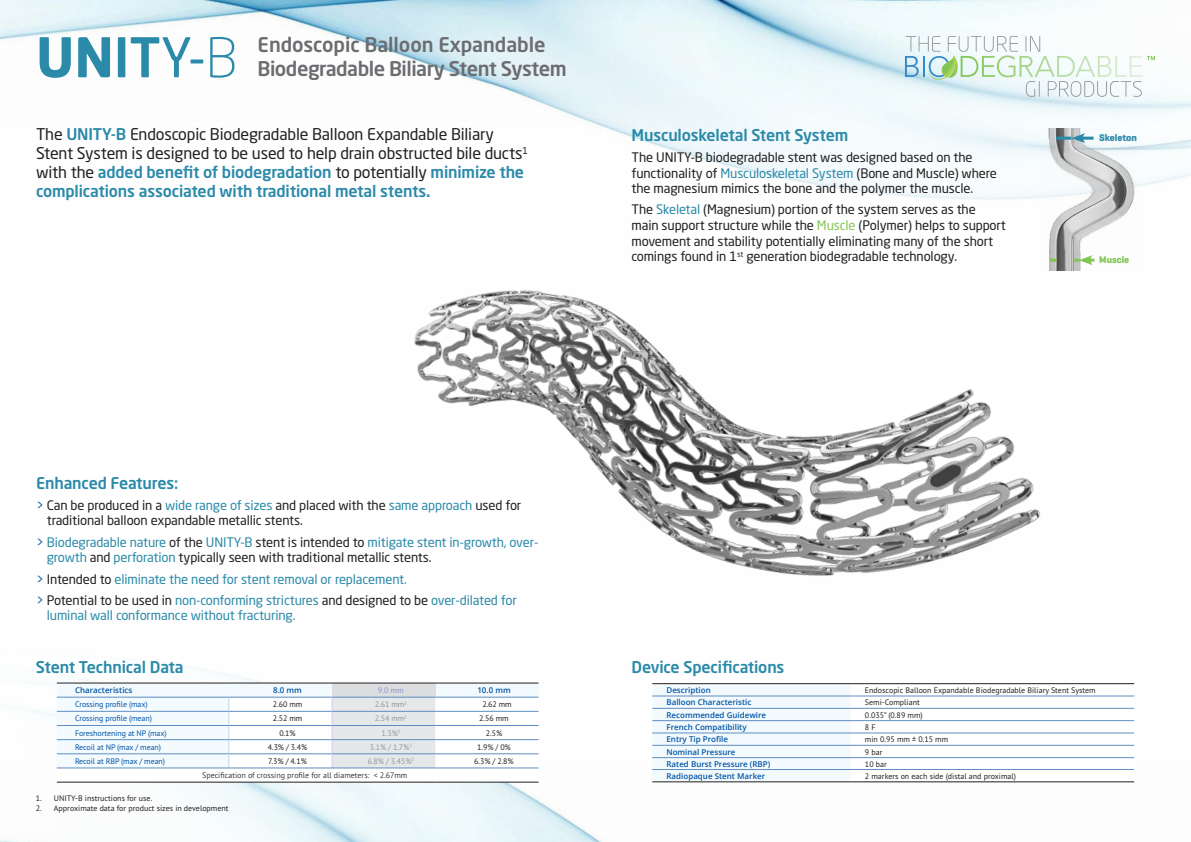
<style>
.page{position:relative;width:1191px;height:842px;background:#fff}
.page>*{position:absolute;margin:0;border:0;box-sizing:border-box;transform-origin:0 0}
.t1{font:700 54px "Neo Sans W1 G";color:#2b8aa9}
.t2{font:500 20px/24px "Neo Sans W1 G";letter-spacing:-.025em;color:#6c6d70}
.t3{font:16px/19.2px "Neo Sans W1 G";letter-spacing:-.01em;color:#231f20}
.t4{font:500 16px "Neo Sans W1 G";letter-spacing:-.01em;color:#2b8aa9}
.t5{font:13px/15.6px "Neo Sans W1 G";letter-spacing:-.01em;color:#231f20}
.t6{font:13px/15.6px "Neo Sans W1 G";letter-spacing:-.01em;color:#2b8aa9}
.t7{font:700 9.9px "Geogrotesque";color:#2b8aa9}
.t8{font:700 9.9px "Geogrotesque";color:#83c555}
.t9{font:8px "PT Sans Pro";color:#231f20}
.t10{font:600 8px "Open Sans";color:#0154a6}
.t11{font:8px "PT Sans Pro";letter-spacing:-.01em;color:#0154a6}
.t12{font:300 8px "PT Sans Pro";color:#231f20}
.t13{font:8px "PT Sans Pro";letter-spacing:-.01em;color:#939598}
.t14{font:8px "PT Sans Pro";color:#8393ca}
.s1{font-weight:500}
.s2{font-weight:400}
.s3{font-weight:300}
.s4{font-weight:500;color:#2b8aa9}
.s5{font-weight:700;color:#2b8aa9}
.s6{color:#2b8aa9}
.s7{color:#83c555}
.s8{color:#0154a6}
.s9{color:#231f20}
</style>
<div class="page">
<img style="left:0;top:0;width:1191px;height:271px">
<img style="left:0;top:668px;width:1135px;height:174px">
<img style="left:377px;top:261px;width:699px;height:315px">
<svg style="left:905px;top:36px;width:250px;height:61px"></svg>
<img style="left:1043px;top:128px;width:94px;height:142px">
<svg style="left:1073px;top:255px;width:21px;height:10px"></svg>
<svg style="left:1050px;top:259px;width:6px;height:3px"></svg>
<hr style="left:1079px;top:137px;width:14px;height:3px;background:#2b8aa9">
<svg style="left:1071px;top:133px;width:14px;height:10px"></svg>
<hr style="left:1056px;top:137px;width:15px;height:3px;background:#2b8aa9">
<svg style="left:57px;top:769px;width:481px;height:13px"></svg>
<svg style="left:57px;top:683px;width:481px;height:85px"></svg>
<hr style="left:57px;top:768px;width:172px;height:1px;background:#5d8dc0">
<hr style="left:229px;top:768px;width:103px;height:1px;background:#5d8dc0">
<hr style="left:332px;top:768px;width:103px;height:1px;background:#5d8dc0">
<hr style="left:435px;top:768px;width:103px;height:1px;background:#5d8dc0">
<hr style="left:57px;top:782px;width:172px;height:1px;background:#231f20">
<hr style="left:229px;top:782px;width:103px;height:1px;background:#231f20">
<hr style="left:332px;top:782px;width:103px;height:1px;background:#231f20">
<hr style="left:435px;top:782px;width:103px;height:1px;background:#231f20">
<svg style="left:652px;top:684px;width:482px;height:97px"></svg>
<hr style="left:652px;top:683px;width:198px;height:1px;background:#231f20">
<hr style="left:850px;top:683px;width:284px;height:1px;background:#231f20">
<hr style="left:652px;top:696px;width:198px;height:1px;background:#5d8dc0">
<hr style="left:652px;top:708px;width:198px;height:1px;background:#5d8dc0">
<hr style="left:652px;top:720px;width:198px;height:1px;background:#5d8dc0">
<hr style="left:652px;top:733px;width:198px;height:1px;background:#5d8dc0">
<hr style="left:652px;top:745px;width:198px;height:1px;background:#5d8dc0">
<hr style="left:652px;top:757px;width:198px;height:1px;background:#5d8dc0">
<hr style="left:850px;top:696px;width:284px;height:1px;background:#5d8dc0">
<hr style="left:850px;top:708px;width:284px;height:1px;background:#5d8dc0">
<hr style="left:850px;top:720px;width:284px;height:1px;background:#5d8dc0">
<hr style="left:850px;top:733px;width:284px;height:1px;background:#5d8dc0">
<hr style="left:850px;top:745px;width:284px;height:1px;background:#5d8dc0">
<hr style="left:850px;top:757px;width:284px;height:1px;background:#5d8dc0">
<hr style="left:652px;top:769px;width:198px;height:1px;background:#5d8dc0">
<hr style="left:850px;top:769px;width:284px;height:1px;background:#5d8dc0">
<hr style="left:652px;top:781px;width:198px;height:1px;background:#231f20">
<hr style="left:850px;top:781px;width:284px;height:1px;background:#231f20">
<h1 class="t1" style="left:36px;top:23px;width:203px">UN<span class="s1">IT</span><span class="s2">Y-</span><span class="s3">B</span></h1>
<h2 class="t2" style="left:258px;top:32px;width:311px">Endoscopic Balloon Expandable<br>Biodegradable Biliary Stent System</h2>
<p class="t3" style="left:36px;top:124px;width:493px">The <span class="s4">UNITY-B</span> Endoscopic Biodegradable Balloon Expandable Biliary Stent System is designed to be used to help drain obstructed bile ducts<sup>1 </sup>with the <span class="s4">added benefit of biodegradation</span> to potentially <span class="s4">minimize the complications associated with traditional metal stents</span><span class="s5">.</span></p>
<p class="t4" style="left:631px;top:125px;width:218px">Musculoskeletal Stent System</p>
<p class="t5" style="left:631px;top:149px;width:367px">The UNITY-B biodegradable stent was designed based on the functionality of <span class="s6">Musculoskeletal System</span> (Bone and Muscle) where the magnesium mimics the bone and the polymer the muscle.</p>
<p class="t5" style="left:631px;top:202px;width:376px">The <span class="s6">Skeletal</span> (Magnesium) portion of the system serves as the main support structure while the <span class="s7">Muscle</span> (Polymer) helps to support movement and stability potentially eliminating many of the short comings found in 1<sup>st</sup> generation biodegradable technology.</p>
<p class="t7" style="left:1099px;top:131px;width:39px">Skeleton</p>
<p class="t8" style="left:1099px;top:254px;width:32px">Muscle</p>
<p class="t4" style="left:36px;top:472px;width:144px">Enhanced Features:</p>
<p class="t5" style="left:47px;top:497px;width:476px;text-indent:-11px"><span class="s8">&gt;</span> Can be produced in a <span class="s6">wide range of sizes</span> and placed with the <span class="s6">same approach</span> used for traditional balloon expandable metallic stents.</p>
<p class="t6" style="left:47px;top:534px;width:493px;text-indent:-11px"><span class="s8">&gt;</span> Biodegradable nature <span class="s9">of the</span> UNITY-B <span class="s9">stent is intended to</span> mitigate stent in-growth, over&shy;growth <span class="s9">and</span> perforation <span class="s9">typically seen with traditional metallic stents.</span></p>
<p class="t6" style="left:36px;top:568px;width:482px;line-height:21.3px"><span class="s8">&gt;</span> <span class="s9">Intended to</span> eliminate the need for stent removal or replacement.<br><span class="s8">&gt;</span> <span class="s9">Potential to be used in</span> non-conforming strictures <span class="s9">and designed to be</span> over-dilated for</p>
<p class="t6" style="left:47px;top:608px;width:250px">luminal wall conformance without fracturing.</p>
<p class="t4" style="left:36px;top:657px;width:149px">Stent Technical Data</p>
<p class="t10" style="left:75px;top:685px;width:59px">Characteristics</p>
<p class="t10" style="left:273px;top:685px;width:30px">8.0 mm</p>
<p class="t14" style="left:378px;top:685px;width:27px">9.0 mm</p>
<p class="t10" style="left:477px;top:685px;width:35px">10.0 mm</p>
<p class="t11" style="left:75px;top:699px;width:74px">Crossing profile (max)</p>
<p class="t9" style="left:273px;top:699px;width:31px">2.60 mm</p>
<p class="t13" style="left:375px;top:699px;width:33px">2.61 mm<sup>2</sup></p>
<p class="t9" style="left:482px;top:699px;width:31px">2.62 mm</p>
<p class="t11" style="left:75px;top:713px;width:79px">Crossing profile (mean)</p>
<p class="t9" style="left:273px;top:713px;width:31px">2.52 mm</p>
<p class="t13" style="left:375px;top:713px;width:33px">2.54 mm<sup>2</sup></p>
<p class="t9" style="left:479px;top:713px;width:31px">2.56 mm</p>
<p class="t11" style="left:75px;top:728px;width:93px">Foreshortening at NP (max)</p>
<p class="t9" style="left:279px;top:728px;width:18px">0.1%</p>
<p class="t13" style="left:381px;top:728px;width:20px">1.3%<sup>2</sup></p>
<p class="t9" style="left:486px;top:728px;width:18px">2.5%</p>
<p class="t11" style="left:75px;top:742px;width:88px">Recoil at NP (max / mean)</p>
<p class="t9" style="left:268px;top:742px;width:41px">4.3% / 3.4%</p>
<p class="t13" style="left:370px;top:742px;width:44px">3.1% / 1.7%<sup>2</sup></p>
<p class="t9" style="left:477px;top:742px;width:35px">1.9% / 0%</p>
<p class="t11" style="left:75px;top:756px;width:92px">Recoil at RBP (max / mean)</p>
<p class="t9" style="left:268px;top:756px;width:40px">7.3% / 4.1%</p>
<p class="t13" style="left:368px;top:756px;width:48px">6.8% / 3.45%<sup>2</sup></p>
<p class="t9" style="left:474px;top:756px;width:41px">6.3% / 2.8%</p>
<p class="t12" style="left:202px;top:770px;width:207px">Specification of crossing profile for all diameters: &lt; 2.67mm</p>
<p class="t9" style="left:36px;top:793px;width:118px">1. UNITY-B instructions for use.</p>
<p class="t9" style="left:36px;top:803px;width:194px">2. Approximate data for product sizes in development</p>
<p class="t4" style="left:631px;top:657px;width:154px">Device Specifications</p>
<p class="t10" style="left:666px;top:684px;width:46px">Description</p>
<p class="t9" style="left:865px;top:685px;width:232px">Endoscopic Balloon Expandable Biodegradable Biliary Stent System</p>
<p class="t10" style="left:666px;top:697px;width:86px">Balloon Characteristic</p>
<p class="t9" style="left:865px;top:697px;width:56px">Semi-Compliant</p>
<p class="t10" style="left:666px;top:709px;width:101px">Recommended Guidewire</p>
<p class="t9" style="left:865px;top:709px;width:59px">0.035” (0.89 mm)</p>
<p class="t10" style="left:666px;top:721px;width:82px">French Compatibility</p>
<p class="t9" style="left:865px;top:722px;width:12px">8 F</p>
<p class="t10" style="left:666px;top:734px;width:63px">Entry Tip Profile</p>
<p class="t9" style="left:865px;top:734px;width:85px">min 0.95 mm ± 0.15 mm</p>
<p class="t10" style="left:666px;top:746px;width:70px">Nominal Pressure</p>
<p class="t9" style="left:865px;top:746px;width:19px">9 bar</p>
<p class="t10" style="left:666px;top:758px;width:105px">Rated Burst Pressure (RBP)</p>
<p class="t9" style="left:865px;top:759px;width:23px">10 bar</p>
<p class="t10" style="left:666px;top:770px;width:100px">Radiopaque Stent Marker</p>
<p class="t9" style="left:865px;top:771px;width:153px">2 markers on each side (distal and proximal)</p>
</div>
